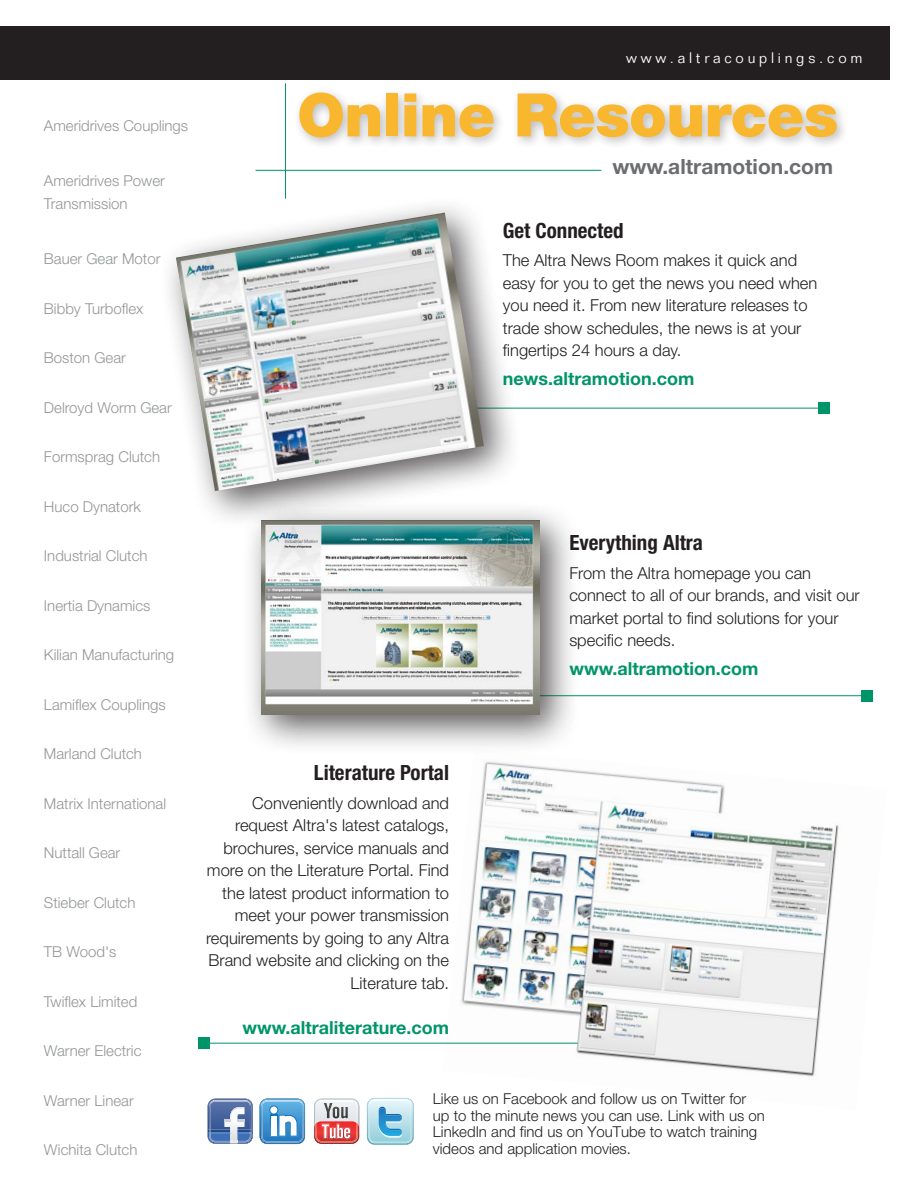
<style>
.page{position:relative;width:918px;height:1188px;background:#fff}
.page>*{position:absolute;margin:0;border:0;box-sizing:border-box;transform-origin:0 0}
.t1{font:900 60px "Helvetica Neue LT Std";letter-spacing:-.01em;color:#f9b62f}
._02-Name{font:700 condensed 21px "Helvetica Neue LT Std";color:#231f20}
._02-Name-2{font:700 21px "Helvetica Neue LT Std";color:#6c6d70}
.t2{font:700 18px "Helvetica Neue LT Std";color:#009568}
._02-Name-3{font:300 16.5px/22.5px "Helvetica Neue LT Std";color:#231f20}
._02-Name-4{font:300 15px "Helvetica Neue LT Std";color:#939598}
.Captions{font:300 15px/16.5px "Helvetica Neue LT Std";color:#231f20}
.t3{font:300 15px "Folio Std";letter-spacing:.25em;color:#fff}
</style>
<div class="page">
<hr style="left:285px;top:83px;width:1px;height:116px;background:#009568">
<div style="left:293px;top:87px;width:556px;height:63px;background:#231f20;opacity:.3"></div>
<hr style="left:256px;top:170px;width:345px;height:1px;background:#009568">
<img style="left:443px;top:761px;width:396px;height:316px">
<svg style="left:208px;top:1099px;width:45px;height:45px;background:#778fba"></svg>
<img style="left:209px;top:1100px;width:42px;height:8px">
<svg style="left:260px;top:1099px;width:45px;height:45px"></svg>
<div style="left:270px;top:1106px;width:7px;height:8px;background:#fff;border-radius:50%"></div>
<div style="left:818px;top:402px;width:11px;height:12px;background:#009568"></div>
<div style="left:198px;top:1037px;width:11px;height:12px;background:#009568"></div>
<svg style="left:367px;top:1098px;width:47px;height:47px;background:#a2d2e4"></svg>
<svg style="left:314px;top:1099px;width:45px;height:45px;background:#d79c9d"></svg>
<div style="left:0;top:26px;width:890px;height:54px;background:#231f20"></div>
<hr style="left:459px;top:408px;width:359px;height:1px;background:#009568">
<div style="left:158px;top:195px;width:365px;height:335px;background:#231f20;opacity:.75"></div>
<img style="left:176px;top:213px;width:308px;height:278px">
<div style="left:862px;top:690px;width:11px;height:11px;background:#009568"></div>
<hr style="left:503px;top:695px;width:359px;height:1px;background:#009568">
<div style="left:241px;top:501px;width:340px;height:254px;background:#231f20;opacity:.75"></div>
<img style="left:261px;top:520px;width:279px;height:195px">
<hr style="left:209px;top:1043px;width:369px;height:1px;background:#009568">
<p class="_02-Name-4" style="left:44px;top:116px;width:146px">Ameridrives Couplings</p>
<p class="_02-Name-4" style="left:44px;top:172px;width:122px">Ameridrives Power</p>
<p class="_02-Name-4" style="left:44px;top:194px;width:85px">Transmission</p>
<p class="_02-Name-4" style="left:44px;top:250px;width:118px">Bauer Gear Motor</p>
<p class="_02-Name-4" style="left:44px;top:299px;width:101px">Bibby Turboflex</p>
<p class="_02-Name-4" style="left:44px;top:349px;width:83px">Boston Gear</p>
<p class="_02-Name-4" style="left:44px;top:398px;width:129px">Delroyd Worm Gear</p>
<p class="_02-Name-4" style="left:44px;top:448px;width:118px">Formsprag Clutch</p>
<p class="_02-Name-4" style="left:44px;top:497px;width:98px">Huco Dynatork</p>
<p class="_02-Name-4" style="left:44px;top:547px;width:105px">Industrial Clutch</p>
<p class="_02-Name-4" style="left:44px;top:596px;width:108px">Inertia Dynamics</p>
<p class="_02-Name-4" style="left:44px;top:646px;width:132px">Kilian Manufacturing</p>
<p class="_02-Name-4" style="left:44px;top:695px;width:123px">Lamiflex Couplings</p>
<p class="_02-Name-4" style="left:44px;top:745px;width:100px">Marland Clutch</p>
<p class="_02-Name-4" style="left:44px;top:794px;width:124px">Matrix International</p>
<p class="_02-Name-4" style="left:44px;top:844px;width:78px">Nuttall Gear</p>
<p class="_02-Name-4" style="left:44px;top:893px;width:93px">Stieber Clutch</p>
<p class="_02-Name-4" style="left:44px;top:943px;width:74px">TB Wood's</p>
<p class="_02-Name-4" style="left:44px;top:992px;width:95px">Twiflex Limited</p>
<p class="_02-Name-4" style="left:44px;top:1042px;width:99px">Warner Electric</p>
<p class="_02-Name-4" style="left:44px;top:1091px;width:91px">Warner Linear</p>
<p class="_02-Name-4" style="left:44px;top:1141px;width:95px">Wichita Clutch</p>
<p class="t3" style="left:626px;top:49px;width:238px">www.altracouplings.com</p>
<p class="t1" style="left:297px;top:79px;width:543px">Online Resources</p>
<p class="_02-Name-2" style="left:612px;top:154px;width:222px">www.altramotion.com</p>
<p class="_02-Name" style="left:503px;top:218px;width:122px">Get Connected</p>
<p class="_02-Name-3" style="left:503px;top:249px;width:316px">The Altra News Room makes it quick and easy for you to get the news you need when you need it. From new literature releases to trade show schedules, the news is at your fingertips 24 hours a day.</p>
<p class="t2" style="left:503px;top:367px;width:193px">news.altramotion.com</p>
<p class="_02-Name" style="left:314px;top:760px;width:137px">Literature Portal</p>
<p class="_02-Name-3" style="left:206px;top:791px;width:244px;text-align:right">Conveniently download and request Altra's latest catalogs, brochures, service manuals and more on the Literature Portal. Find the latest product information to meet your power transmission requirements by going to any Altra<br>Brand website and clicking on the<br>Literature tab.</p>
<p class="t2" style="left:243px;top:1016px;width:208px">www.altraliterature.com</p>
<p class="_02-Name" style="left:569px;top:530px;width:135px">Everything Altra</p>
<p class="_02-Name-3" style="left:569px;top:561px;width:292px">From the Altra homepage you can connect to all of our brands, and visit our market portal to find solutions for your specific needs.</p>
<p class="t2" style="left:569px;top:657px;width:191px">www.altramotion.com</p>
<p class="Captions" style="left:433px;top:1090px;width:333px">Like us on Facebook and follow us on Twitter for up to the minute news you can use. Link with us on LinkedIn and find us on YouTube to watch training videos and application movies.</p>
</div>
